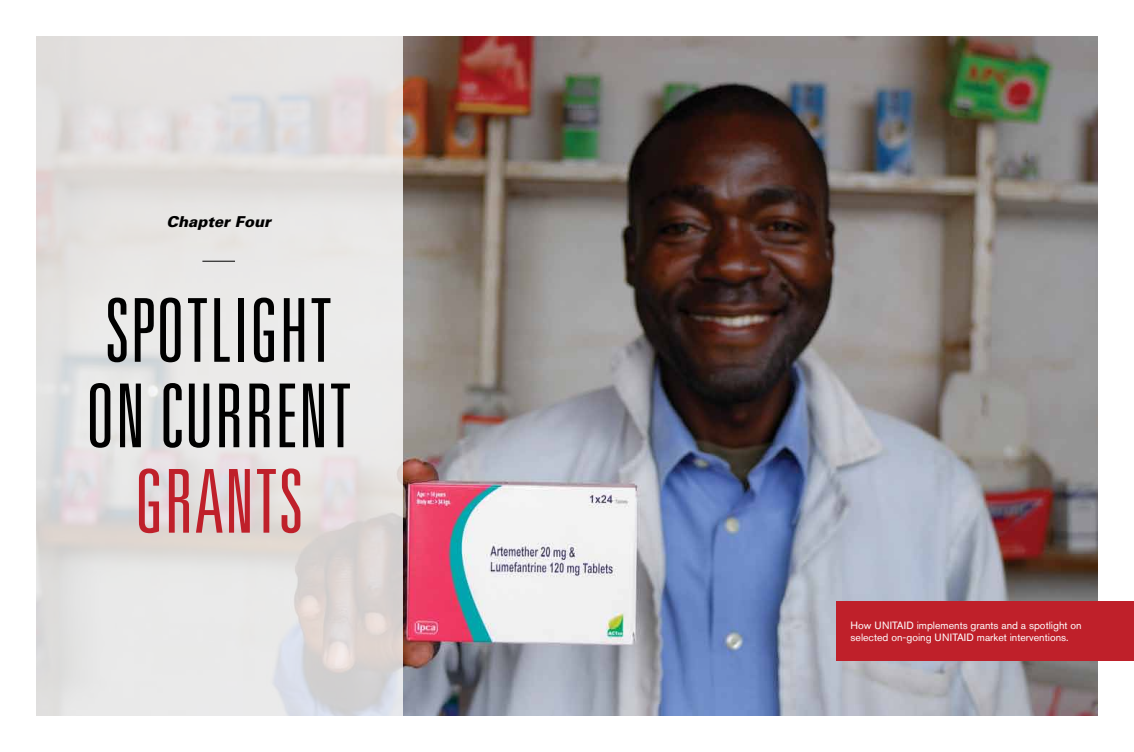
<style>
.page{position:relative;width:1134px;height:752px;background:#fff}
.page>*{position:absolute;margin:0;border:0;box-sizing:border-box;transform-origin:0 0}
.t1{font:300 ultra-condensed 88.1px/85.4px "Univers";letter-spacing:.01em;color:#000}
.t2{font:300 ultra-condensed 88.1px "Univers";color:#bf202a}
.t3{font:italic 900 15px "Univers";color:#000}
.t4{font:10.5px/12.6px "Akzidenz Grotesk BQ";color:#fff}
</style>
<div class="page">
<img style="left:402px;top:36px;width:696px;height:679px">
<div style="left:836px;top:601px;width:298px;height:59px;background:#bf202a"></div>
<svg style="left:36px;top:36px;width:366px;height:680px;background:#e4e1e1"></svg>
<hr style="left:202px;top:260px;width:33px;height:1px;background:#000">
<h2 class="t3" style="left:167px;top:212px;width:106px">Chapter Four</h2>
<h1 class="t1" style="left:85px;top:286px;width:268px">SPOTLIGHT<br>ON CURRENT</h1>
<h1 class="t2" style="left:134px;top:455px;width:171px">GRANTS</h1>
<p class="t4" style="left:850px;top:618px;width:233px">How UNITAID implements grants and a spotlight on selected on-going UNITAID market interventions.</p>
</div>
